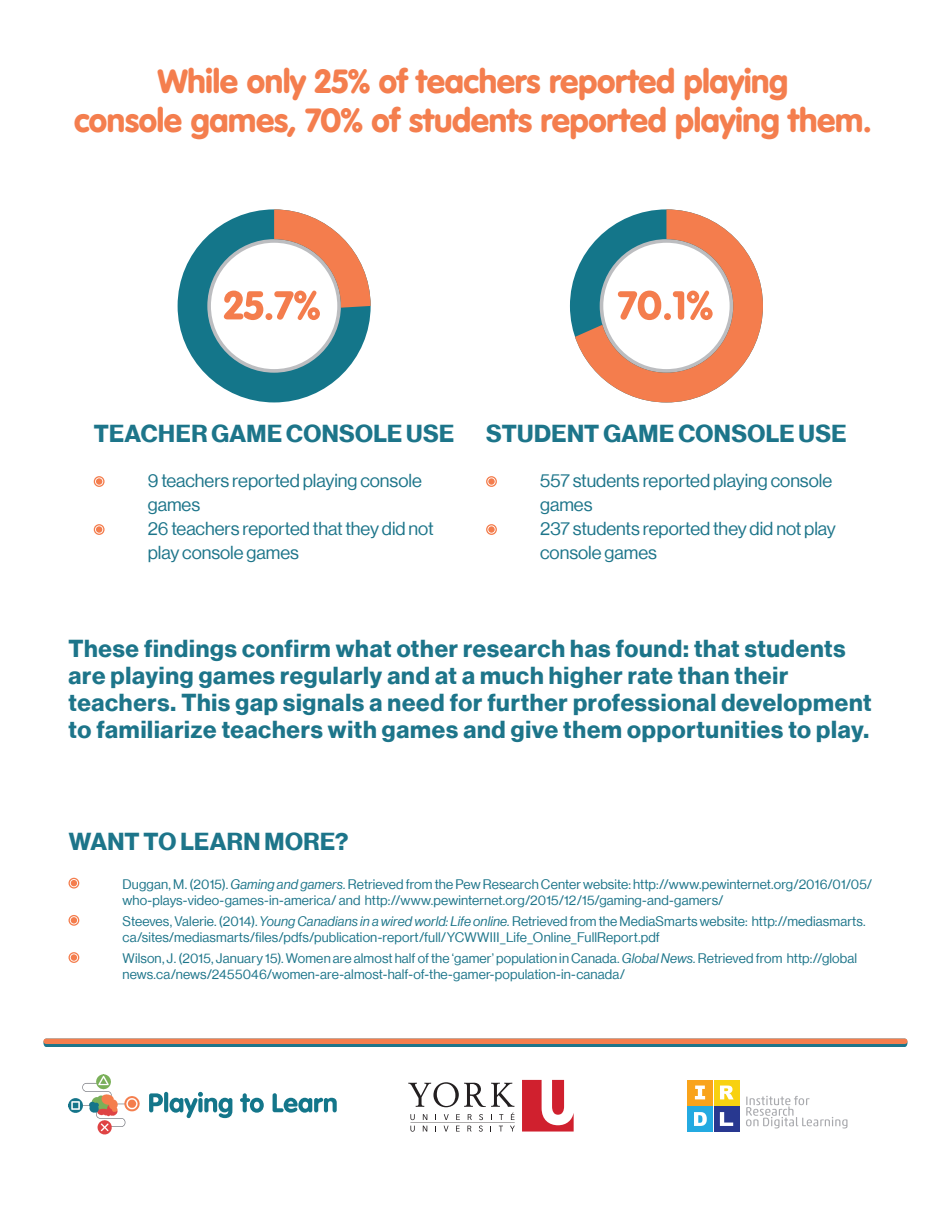
<style>
.page{position:relative;width:945px;height:1215px;background:#fff}
.page>*{position:absolute;margin:0;border:0;box-sizing:border-box;transform-origin:0 0}
.subs{font:900 33px "VAG Rounded Std";letter-spacing:-.01em;color:#f47e4e}
.pp1{font:24px/27px "N Haas Grotesk DS Pro 75 Bd";letter-spacing:.03em;color:#1d758a}
.subT{font:24px "N Haas Grotesk DS Pro 75 Bd";letter-spacing:.02em;color:#1d758a}
.pp1-2{font:18.3px/24px "N Haas Grotesk DS Pro 55 Rg";letter-spacing:-.005em;color:#1d758a}
.pp1-3{font:13.5px/16.2px "N Haas Grotesk DS Pro 55 Rg";letter-spacing:.01em;color:#1d758a}
.s1{font-family:"N Haas Grotesk DS Pro 56 It"}
</style>
<div class="page">
<svg style="left:410px;top:1114px;width:5px;height:6px"></svg>
<svg style="left:423px;top:1114px;width:4px;height:6px"></svg>
<svg style="left:444px;top:1114px;width:5px;height:6px"></svg>
<svg style="left:456px;top:1114px;width:4px;height:6px"></svg>
<svg style="left:468px;top:1114px;width:4px;height:6px"></svg>
<svg style="left:479px;top:1114px;width:4px;height:6px"></svg>
<svg style="left:499px;top:1114px;width:4px;height:6px"></svg>
<svg style="left:511px;top:1113px;width:4px;height:7px"></svg>
<svg style="left:410px;top:1126px;width:5px;height:6px"></svg>
<svg style="left:423px;top:1126px;width:4px;height:6px"></svg>
<svg style="left:444px;top:1126px;width:5px;height:6px"></svg>
<svg style="left:456px;top:1126px;width:4px;height:6px"></svg>
<svg style="left:467px;top:1126px;width:5px;height:6px"></svg>
<svg style="left:479px;top:1126px;width:4px;height:6px"></svg>
<svg style="left:499px;top:1126px;width:4px;height:6px"></svg>
<svg style="left:510px;top:1126px;width:5px;height:6px"></svg>
<hr style="left:410px;top:1122px;width:105px;height:1px;background:#231f20">
<svg style="left:408px;top:1082px;width:106px;height:25px"></svg>
<svg style="left:522px;top:1080px;width:52px;height:52px"></svg>
<div style="left:714px;top:1080px;width:25px;height:25px;background:#f8d110"></div>
<div style="left:687px;top:1080px;width:26px;height:25px;background:#f9a31b"></div>
<div style="left:687px;top:1106px;width:26px;height:26px;background:#24aae1"></div>
<div style="left:714px;top:1106px;width:25px;height:26px;background:#283890"></div>
<svg style="left:720px;top:1086px;width:14px;height:13px"></svg>
<svg style="left:694px;top:1112px;width:13px;height:14px"></svg>
<svg style="left:720px;top:1112px;width:13px;height:14px"></svg>
<svg style="left:695px;top:1086px;width:10px;height:13px"></svg>
<svg style="left:746px;top:1096px;width:102px;height:32px"></svg>
<div style="left:43px;top:1039px;width:864px;height:8px;background:#1d758a"></div>
<div style="left:43px;top:1039px;width:864px;height:5px;background:#f47e4e;border-radius:3px"></div>
<img style="left:69px;top:1074px;width:71px;height:61px">
<svg style="left:149px;top:1093px;width:14px;height:19px"></svg>
<svg style="left:164px;top:1092px;width:4px;height:20px"></svg>
<svg style="left:170px;top:1092px;width:62px;height:26px"></svg>
<svg style="left:240px;top:1093px;width:24px;height:20px"></svg>
<svg style="left:273px;top:1093px;width:64px;height:20px"></svg>
<svg style="left:69px;top:878px;width:10px;height:11px"></svg>
<svg style="left:70px;top:879px;width:8px;height:8px"></svg>
<svg style="left:69px;top:915px;width:10px;height:11px"></svg>
<svg style="left:70px;top:916px;width:8px;height:8px"></svg>
<svg style="left:69px;top:952px;width:10px;height:11px"></svg>
<svg style="left:70px;top:953px;width:8px;height:9px"></svg>
<svg style="left:486px;top:476px;width:11px;height:11px"></svg>
<svg style="left:487px;top:477px;width:9px;height:9px"></svg>
<svg style="left:486px;top:524px;width:11px;height:11px"></svg>
<svg style="left:487px;top:525px;width:9px;height:9px"></svg>
<svg style="left:94px;top:476px;width:11px;height:11px"></svg>
<svg style="left:95px;top:477px;width:8px;height:9px"></svg>
<svg style="left:94px;top:524px;width:11px;height:11px"></svg>
<svg style="left:95px;top:525px;width:8px;height:9px"></svg>
<div style="left:178px;top:209px;width:193px;height:193px;background:#14768a;border-radius:50%"></div>
<svg style="left:207px;top:209px;width:164px;height:164px"></svg>
<svg style="left:575px;top:209px;width:188px;height:193px"></svg>
<p class="subs" style="left:158px;top:61px;width:632px">While only 25% of teachers reported playing</p>
<p class="subs" style="left:74px;top:100px;width:799px">console games, 70% of students reported playing them.</p>
<p class="subT" style="left:94px;top:419px;width:362px">TEACHER GAME CONSOLE USE</p>
<p class="pp1-2" style="left:148px;top:469px;width:276px">9 teachers reported playing console games</p>
<p class="pp1-2" style="left:148px;top:517px;width:287px">26 teachers reported that they did not play console games</p>
<p class="subT" style="left:486px;top:419px;width:362px">STUDENT GAME CONSOLE USE</p>
<p class="pp1-2" style="left:540px;top:469px;width:294px">557 students reported playing console games</p>
<p class="pp1-2" style="left:540px;top:517px;width:297px">237 students reported they did not play</p>
<p class="pp1-2" style="left:540px;top:541px;width:118px">console games</p>
<p class="pp1" style="left:69px;top:635px;width:805px">These findings confirm what other research has found: that students are playing games regularly and at a much higher rate than their teachers. This gap signals a need for further professional development to familiarize teachers with games and give them opportunities to play.</p>
<p class="subT" style="left:69px;top:827px;width:281px">WANT TO LEARN MORE?</p>
<p class="pp1-3" style="left:123px;top:876px;width:751px">Duggan, M. (2015). <span class="s1">Gaming and gamers.</span> Retrieved from the Pew Research Center website: http://www.pewinternet.org/2016/01/05/ who-plays-video-games-in-america/ and http://www.pewinternet.org/2015/12/15/gaming-and-gamers/</p>
<p class="pp1-3" style="left:123px;top:913px;width:745px">Steeves, Valerie. (2014). <span class="s1">Young Canadians in a wired world: Life online.</span> Retrieved from the MediaSmarts website: http://mediasmarts. ca/sites/mediasmarts/files/pdfs/publication-report/full/YCWWIII_Life_Online_FullReport.pdf</p>
<p class="pp1-3" style="left:123px;top:950px;width:736px">Wilson, J. (2015, January 15). Women are almost half of the ‘gamer’ population in Canada. <span class="s1">Global News.</span> Retrieved from http://global news.ca/news/2455046/women-are-almost-half-of-the-gamer-population-in-canada/</p>
</div>
